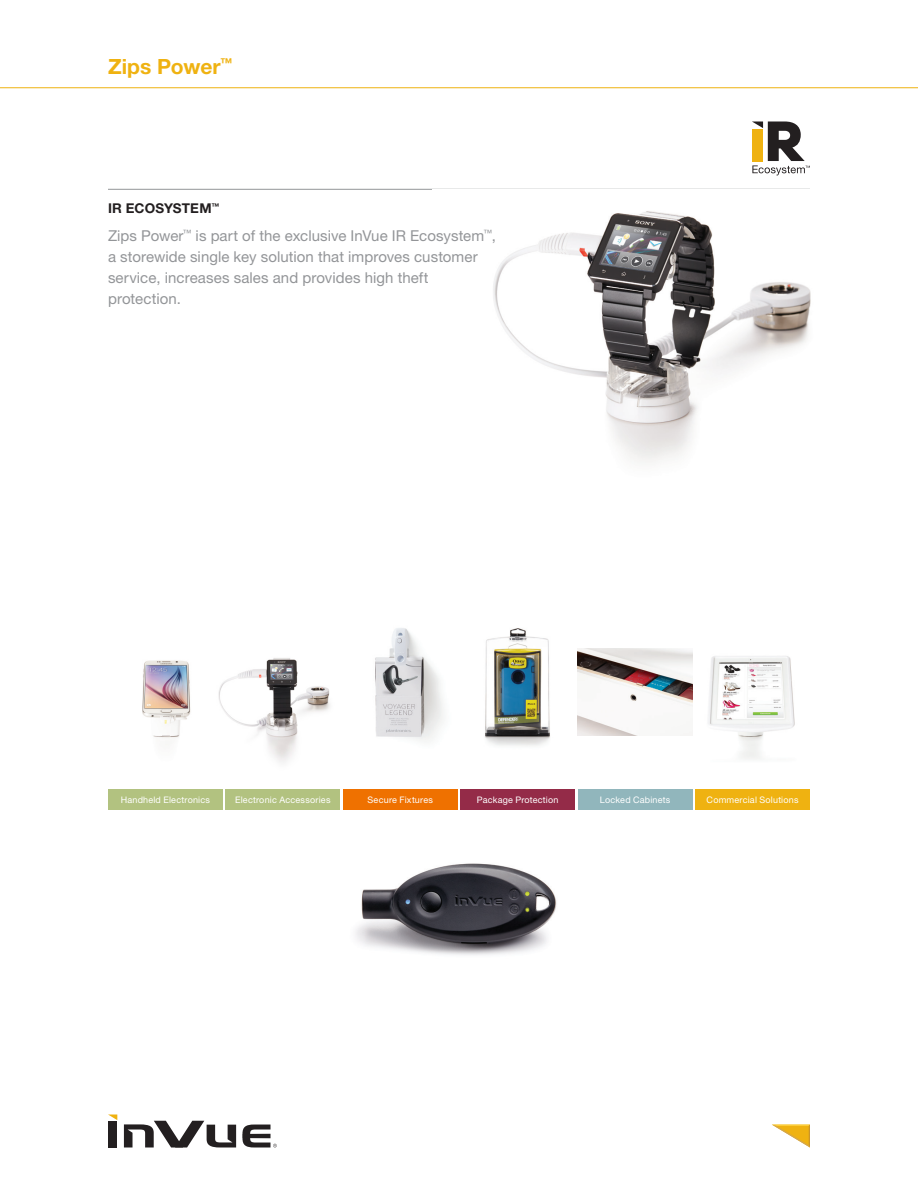
<style>
.page{position:relative;width:918px;height:1188px;background:#fff}
.page>*{position:absolute;margin:0;border:0;box-sizing:border-box;transform-origin:0 0}
.t1{font:700 21px "Helvetica Neue";letter-spacing:.005em;color:#efb211}
.t2{font:15px/21px "Helvetica Neue";letter-spacing:.005em;color:#939598}
.t3{font:700 13.5px "Helvetica Neue";letter-spacing:.01em;color:#231f20}
.t4{font:9px "Helvetica Neue";letter-spacing:.02em;color:#fff}
</style>
<div class="page">
<div style="left:109px;top:1121px;width:8px;height:26px;background:#231f20"></div>
<svg style="left:124px;top:1121px;width:112px;height:26px"></svg>
<svg style="left:109px;top:1115px;width:8px;height:5px"></svg>
<svg style="left:242px;top:1125px;width:35px;height:23px"></svg>
<svg style="left:772px;top:1125px;width:38px;height:23px"></svg>
<hr style="left:0;top:87px;width:918px;height:1px;background:#efb211">
<hr style="left:108px;top:189px;width:702px;height:1px;background:#939598">
<img style="left:433px;top:189px;width:378px;height:274px">
<img style="left:218px;top:658px;width:112px;height:105px">
<svg style="left:752px;top:121px;width:58px;height:55px"></svg>
<img style="left:142px;top:660px;width:49px;height:85px">
<img style="left:578px;top:648px;width:115px;height:88px">
<img style="left:375px;top:628px;width:68px;height:112px">
<img style="left:695px;top:656px;width:115px;height:134px">
<img style="left:485px;top:628px;width:65px;height:118px">
<div style="left:108px;top:790px;width:115px;height:20px;background:#b2c280"></div>
<div style="left:225px;top:790px;width:115px;height:20px;background:#b2c280"></div>
<div style="left:343px;top:790px;width:115px;height:20px;background:#ef7100"></div>
<div style="left:578px;top:790px;width:115px;height:20px;background:#91b6bc"></div>
<div style="left:460px;top:790px;width:115px;height:20px;background:#942b48"></div>
<div style="left:695px;top:790px;width:115px;height:20px;background:#efb211"></div>
<img style="left:355px;top:863px;width:202px;height:92px">
<h1 class="t1" style="left:108px;top:54px;width:126px">Zips Power<sup>™</sup></h1>
<p class="t3" style="left:108px;top:200px;width:113px">IR ECOSYSTEM<sup>™</sup></p>
<p class="t2" style="left:108px;top:225px;width:390px">Zips Power<sup>™</sup> is part of the exclusive InVue IR Ecosystem<sup>™</sup>, a storewide single key solution that improves customer service, increases sales and provides high theft protection.</p>
<p class="t4" style="left:121px;top:795px;width:91px">Handheld Electronics</p>
<p class="t4" style="left:235px;top:795px;width:97px">Electronic Accessories</p>
<p class="t4" style="left:368px;top:795px;width:67px">Secure Fixtures</p>
<p class="t4" style="left:477px;top:795px;width:83px">Package Protection</p>
<p class="t4" style="left:600px;top:795px;width:72px">Locked Cabinets</p>
<p class="t4" style="left:707px;top:795px;width:93px">Commercial Solutions</p>
</div>
